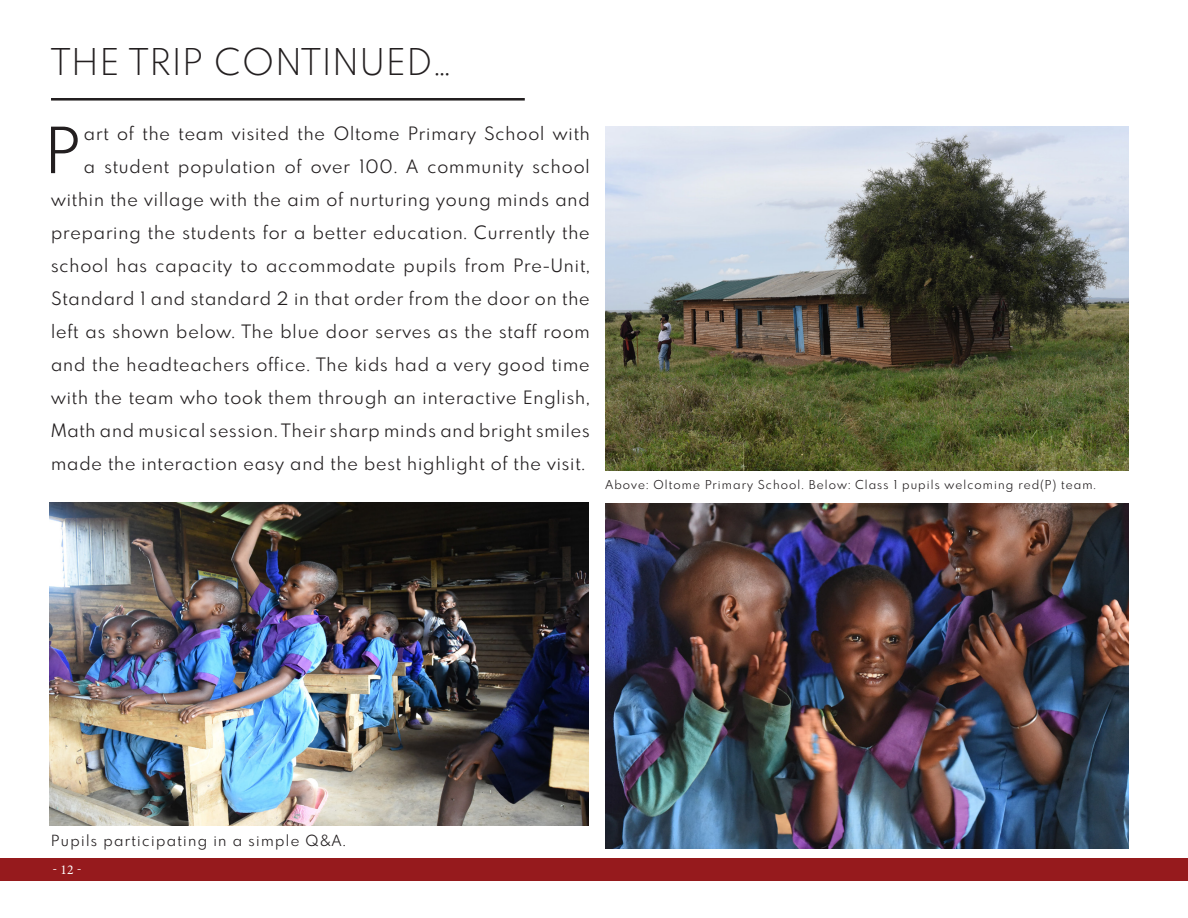
<style>
.page{position:relative;width:1188px;height:918px;background:#fff}
.page>*{position:absolute;margin:0;border:0;box-sizing:border-box;transform-origin:0 0}
.Body_Text{font:61.95px "Spartan MB";color:#231f20}
.Cover_Title{font:300 36px "Spartan MB";letter-spacing:.05em;color:#231f20}
.Body_Text-2{font:18px/33px "Spartan MB";letter-spacing:.05em;color:#231f20;text-align:right}
.t1{font:15px "Spartan MB";letter-spacing:.09em;color:#231f20}
.t2{font:13.5px "Minion Pro";color:#fff}
.t3{font:12px "Spartan MB";letter-spacing:.09em;color:#231f20}
</style>
<div class="page">
<div style="left:0;top:858px;width:1188px;height:23px;background:#961a1d"></div>
<hr style="left:51px;top:98px;width:474px;height:3px;background:#231f20">
<img style="left:606px;top:126px;width:522px;height:345px">
<img style="left:606px;top:503px;width:522px;height:345px">
<img style="left:50px;top:503px;width:539px;height:322px">
<p class="Cover_Title" style="left:51px;top:37px;width:401px">THE TRIP CONTINUED…</p>
<p class="Body_Text-2" style="left:51px;top:117px;width:540px">art of the team visited the Oltome Primary School with<br>a student population of over 100. A community school within the village with the aim of nurturing young minds and preparing the students for a better education. Currently the school has capacity to accommodate pupils from Pre-Unit, Standard 1 and standard 2 in that order from the door on the left as shown below. The blue door serves as the staff room and the headteachers office. The kids had a very good time with the team who took them through an interactive English, Math and musical session. Their sharp minds and bright smiles made the interaction easy and the best highlight of the visit.</p>
<p class="Body_Text" style="left:46px;top:108px;width:37px">P</p>
<p class="t3" style="left:606px;top:477px;width:492px">Above: Oltome Primary School. Below: Class 1 pupils welcoming red(P) team.</p>
<p class="t1" style="left:51px;top:831px;width:296px">Pupils participating in a simple Q&amp;A.</p>
<p class="t2" style="left:52px;top:861px;width:31px">- 12 -</p>
</div>
